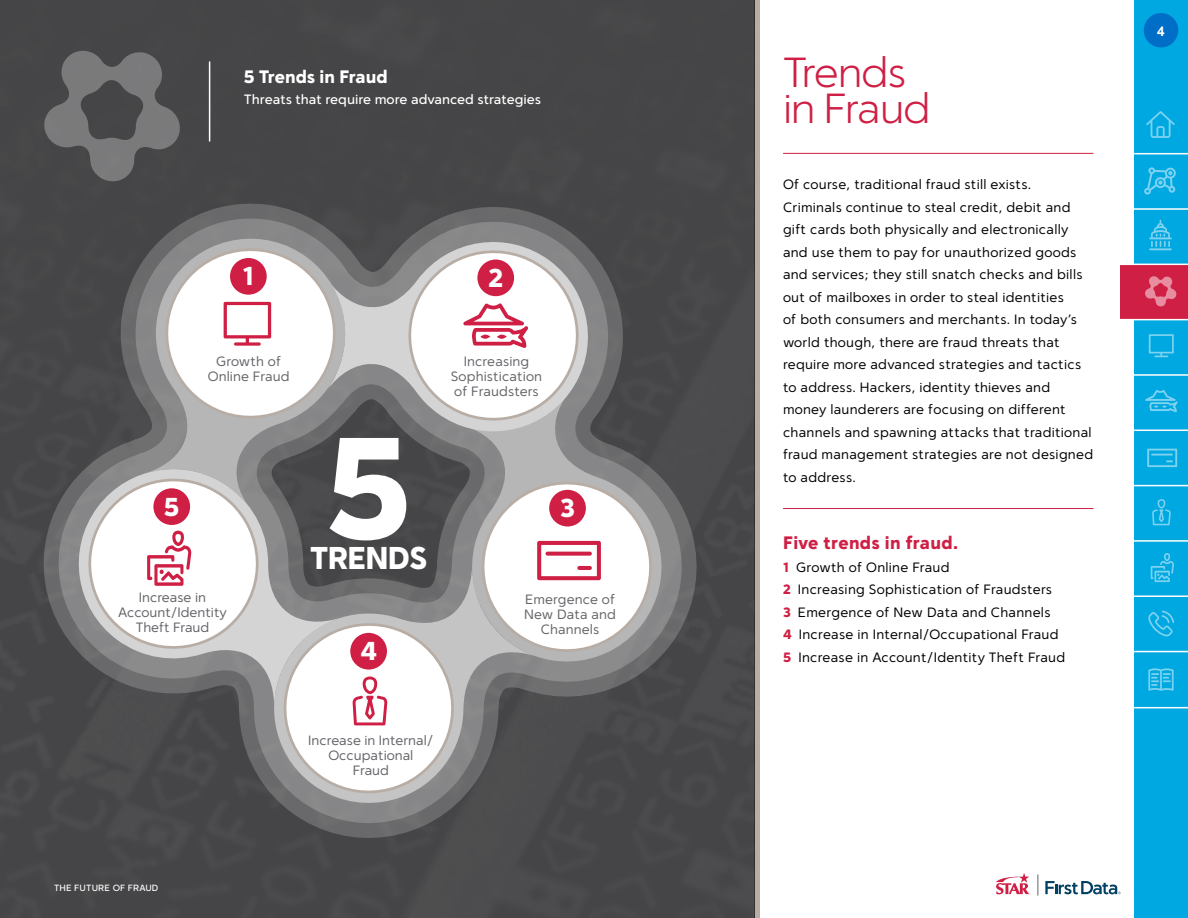
<style>
.page{position:relative;width:1188px;height:918px;background:#fff}
.page>*{position:absolute;margin:0;border:0;box-sizing:border-box;transform-origin:0 0}
.t1{font:900 144px "Simple Sans";color:#fff}
.t2{font:300 42px/36px "Simple Sans";letter-spacing:-.03em;color:#cf1f44}
.t3{font:900 31.5px "Simple Sans";letter-spacing:-.03em;color:#fff}
.t4{font:900 25.8px "Simple Sans";color:#fff}
.t5{font:900 18px "Simple Sans";letter-spacing:.02em;color:#cf1f44}
.t6{font:900 18px "Simple Sans";color:#fff}
.t7{font:13.5px/22.5px "Simple Sans";letter-spacing:.02em;color:#000}
.t8{font:13.5px/15px "Simple Sans";color:#646569;text-align:center}
.t9{font:500 13.5px "Simple Sans";color:#fff}
.t10{font:700 13.5px "Arial";color:#fff}
.t11{font:500 9px "Simple Sans";letter-spacing:.02em;color:#fff}
.s1{font-weight:900;color:#cf1f44}
</style>
<div class="page">
<div style="left:0;top:0;width:755px;height:918px;background:#434345"></div>
<div style="left:754px;top:0;width:6px;height:918px;background:#b7ada5"></div>
<hr style="left:783px;top:153px;width:310px;height:1px;background:#cf1f44">
<hr style="left:783px;top:508px;width:310px;height:1px;background:#cf1f44">
<svg style="left:27px;top:450px;width:186px;height:392px"></svg>
<svg style="left:230px;top:207px;width:315px;height:648px"></svg>
<svg style="left:398px;top:218px;width:225px;height:250px"></svg>
<svg style="left:111px;top:203px;width:287px;height:265px"></svg>
<svg style="left:46px;top:456px;width:20px;height:235px"></svg>
<svg style="left:242px;top:707px;width:254px;height:128px"></svg>
<svg style="left:431px;top:431px;width:268px;height:209px"></svg>
<svg style="left:366px;top:228px;width:255px;height:235px"></svg>
<svg style="left:123px;top:226px;width:255px;height:235px"></svg>
<svg style="left:66px;top:456px;width:208px;height:251px"></svg>
<svg style="left:262px;top:566px;width:275px;height:249px"></svg>
<svg style="left:460px;top:392px;width:214px;height:259px"></svg>
<svg style="left:358px;top:229px;width:242px;height:215px"></svg>
<svg style="left:145px;top:226px;width:213px;height:283px"></svg>
<hr style="left:209px;top:62px;width:1px;height:79px;background:#fff">
<div style="left:1134px;top:0;width:54px;height:918px;background:#00a8e1"></div>
<div style="left:1144px;top:13px;width:34px;height:34px;background:#006ec6;border-radius:50%"></div>
<svg style="left:79px;top:469px;width:189px;height:190px;background:#dcd8d9"></svg>
<svg style="left:274px;top:468px;width:391px;height:335px"></svg>
<svg style="left:546px;top:552px;width:46px;height:4px"></svg>
<hr style="left:577px;top:566px;width:15px;height:4px;background:#cf1f44;border-radius:2px">
<svg style="left:399px;top:241px;width:189px;height:189px;background:#d9d3d5"></svg>
<svg style="left:156px;top:239px;width:189px;height:189px;background:#d5d2d2"></svg>
<div style="left:230px;top:258px;width:37px;height:37px;background:#cf1f44;border-radius:50%"></div>
<div style="left:350px;top:633px;width:37px;height:37px;background:#cf1f44;border-radius:50%"></div>
<div style="left:477px;top:260px;width:37px;height:36px;background:#cf1f44;border-radius:50%"></div>
<div style="left:549px;top:490px;width:37px;height:36px;background:#cf1f44;border-radius:50%"></div>
<div style="left:153px;top:488px;width:37px;height:37px;background:#cf1f44;border-radius:50%"></div>
<svg style="left:1144px;top:167px;width:32px;height:28px"></svg>
<div style="left:1120px;top:265px;width:68px;height:55px;background:#cf1f44"></div>
<hr style="left:1120px;top:208px;width:68px;height:2px;background:#fff">
<hr style="left:1120px;top:264px;width:68px;height:1px;background:#fff">
<hr style="left:1118px;top:153px;width:70px;height:1px;background:#fff">
<hr style="left:1120px;top:319px;width:68px;height:1px;background:#fff">
<hr style="left:1120px;top:374px;width:68px;height:2px;background:#fff">
<hr style="left:1120px;top:430px;width:68px;height:1px;background:#fff">
<hr style="left:1120px;top:485px;width:68px;height:1px;background:#fff">
<hr style="left:1120px;top:540px;width:68px;height:2px;background:#fff">
<svg style="left:1145px;top:276px;width:32px;height:31px"></svg>
<hr style="left:1120px;top:595px;width:68px;height:2px;background:#fff">
<hr style="left:1120px;top:651px;width:68px;height:1px;background:#fff">
<svg style="left:44px;top:50px;width:136px;height:132px"></svg>
<hr style="left:1134px;top:707px;width:54px;height:1px;background:#fff">
<svg style="left:1151px;top:553px;width:23px;height:29px"></svg>
<svg style="left:1152px;top:499px;width:19px;height:26px"></svg>
<svg style="left:1145px;top:390px;width:33px;height:22px"></svg>
<svg style="left:1149px;top:334px;width:25px;height:23px"></svg>
<svg style="left:1149px;top:220px;width:23px;height:27px"></svg>
<hr style="left:1149px;top:248px;width:23px;height:2px;background:#7dd2f0">
<svg style="left:1146px;top:111px;width:29px;height:27px"></svg>
<svg style="left:1148px;top:611px;width:26px;height:25px"></svg>
<svg style="left:1147px;top:449px;width:30px;height:18px"></svg>
<svg style="left:1148px;top:668px;width:26px;height:23px"></svg>
<svg style="left:996px;top:873px;width:34px;height:21px"></svg>
<svg style="left:1038px;top:875px;width:1px;height:20px"></svg>
<svg style="left:1045px;top:881px;width:76px;height:13px"></svg>
<h3 class="t6" style="left:244px;top:66px;width:145px">5 Trends in Fraud</h3>
<p class="t9" style="left:244px;top:91px;width:299px">Threats that require more advanced strategies</p>
<h3 class="t4" style="left:243px;top:261px;width:13px">1</h3>
<h3 class="t4" style="left:488px;top:262px;width:16px">2</h3>
<p class="t8" style="left:208px;top:354px;width:83px">Growth of<br>Online Fraud</p>
<p class="t8" style="left:451px;top:354px;width:93px">Increasing<br>Sophistication of Fraudsters</p>
<h1 class="t1" style="left:325px;top:402px;width:88px">5</h1>
<h3 class="t4" style="left:164px;top:491px;width:17px">5</h3>
<h3 class="t4" style="left:560px;top:492px;width:16px">3</h3>
<h3 class="t3" style="left:310px;top:539px;width:119px">TRENDS</h3>
<p class="t8" style="left:118px;top:590px;width:110px">Increase in<br>Account/Identity<br>Theft Fraud</p>
<p class="t8" style="left:524px;top:591px;width:93px">Emergence of<br>New Data and<br>Channels</p>
<h3 class="t4" style="left:360px;top:636px;width:18px">4</h3>
<p class="t11" style="left:54px;top:883px;width:106px">THE FUTURE OF FRAUD</p>
<p class="t8" style="left:308px;top:732px;width:127px">Increase in Internal/<br>Occupational<br>Fraud</p>
<h2 class="t2" style="left:783px;top:53px;width:149px">Trends in Fraud</h2>
<p class="t7" style="left:783px;top:173px;width:312px">Of course, traditional fraud still exists.<br>Criminals continue to steal credit, debit and gift cards both physically and electronically and use them to pay for unauthorized goods and services; they still snatch checks and bills out of mailboxes in order to steal identities<br>of both consumers and merchants. In today’s world though, there are fraud threats that require more advanced strategies and tactics to address. Hackers, identity thieves and money launderers are focusing on different channels and spawning attacks that traditional fraud management strategies are not designed to address.</p>
<h3 class="t5" style="left:783px;top:532px;width:177px">Five trends in fraud.</h3>
<p class="t7" style="left:783px;top:555px;width:284px"><span class="s1">1</span> Growth of Online Fraud<br><span class="s1">2</span> Increasing Sophistication of Fraudsters<br><span class="s1">3</span> Emergence of New Data and Channels<br><span class="s1">4</span> Increase in Internal/Occupational Fraud <span class="s1">5</span> Increase in Account/Identity Theft Fraud</p>
<p class="t10" style="left:1157px;top:23px;width:9px">4</p>
</div>
